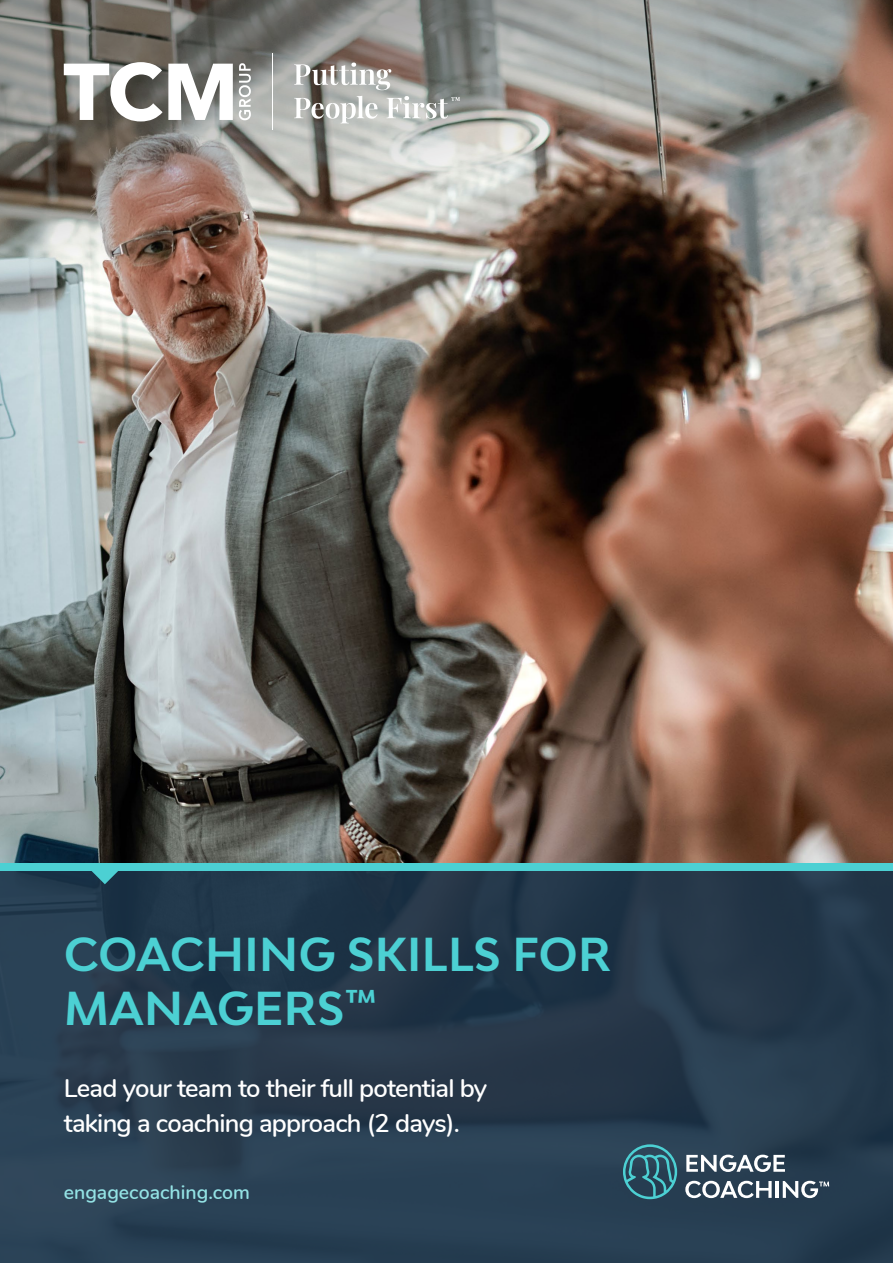
<style>
.page{position:relative;width:893px;height:1263px;background:#fff}
.page>*{position:absolute;margin:0;border:0;box-sizing:border-box;transform-origin:0 0}
.t1{font:700 45px/54px "Bw Modelica";letter-spacing:.01em;color:#4cd0d3}
.t2{font:600 25.5px/34.5px "Nunito";letter-spacing:-.03em;color:#fff}
.t3{font:600 19.5px "Nunito";color:#94e3e5}
</style>
<div class="page">
<img style="left:0;top:453px;width:893px;height:410px">
<img style="left:0;top:0;width:893px;height:453px">
<div style="left:0;top:868px;width:893px;height:395px;background:linear-gradient(to right,#283e51,#24384a)"></div>
<div style="left:0;top:863px;width:893px;height:8px;background:#4cd0d3"></div>
<svg style="left:88px;top:871px;width:34px;height:13px"></svg>
<svg style="left:685px;top:1181px;width:87px;height:17px"></svg>
<hr style="left:776px;top:1181px;width:3px;height:17px;background:#fff">
<svg style="left:686px;top:1155px;width:99px;height:17px"></svg>
<svg style="left:623px;top:1144px;width:54px;height:55px;background:#336978"></svg>
<svg style="left:783px;top:1181px;width:46px;height:17px"></svg>
<svg style="left:64px;top:62px;width:169px;height:59px"></svg>
<svg style="left:239px;top:63px;width:12px;height:57px"></svg>
<svg style="left:294px;top:63px;width:97px;height:27px"></svg>
<svg style="left:294px;top:96px;width:83px;height:27px"></svg>
<hr style="left:272px;top:53px;width:1px;height:77px;background:#fff">
<svg style="left:387px;top:96px;width:73px;height:23px"></svg>
<h1 class="t1" style="left:64px;top:926px;width:548px">COACHING SKILLS FOR<br>MANAGERS™</h1>
<p class="t2" style="left:64px;top:1069px;width:425px">Lead your team to their full potential by taking a coaching approach (2 days).</p>
<p class="t3" style="left:64px;top:1177px;width:188px">engagecoaching.com</p>
</div>
